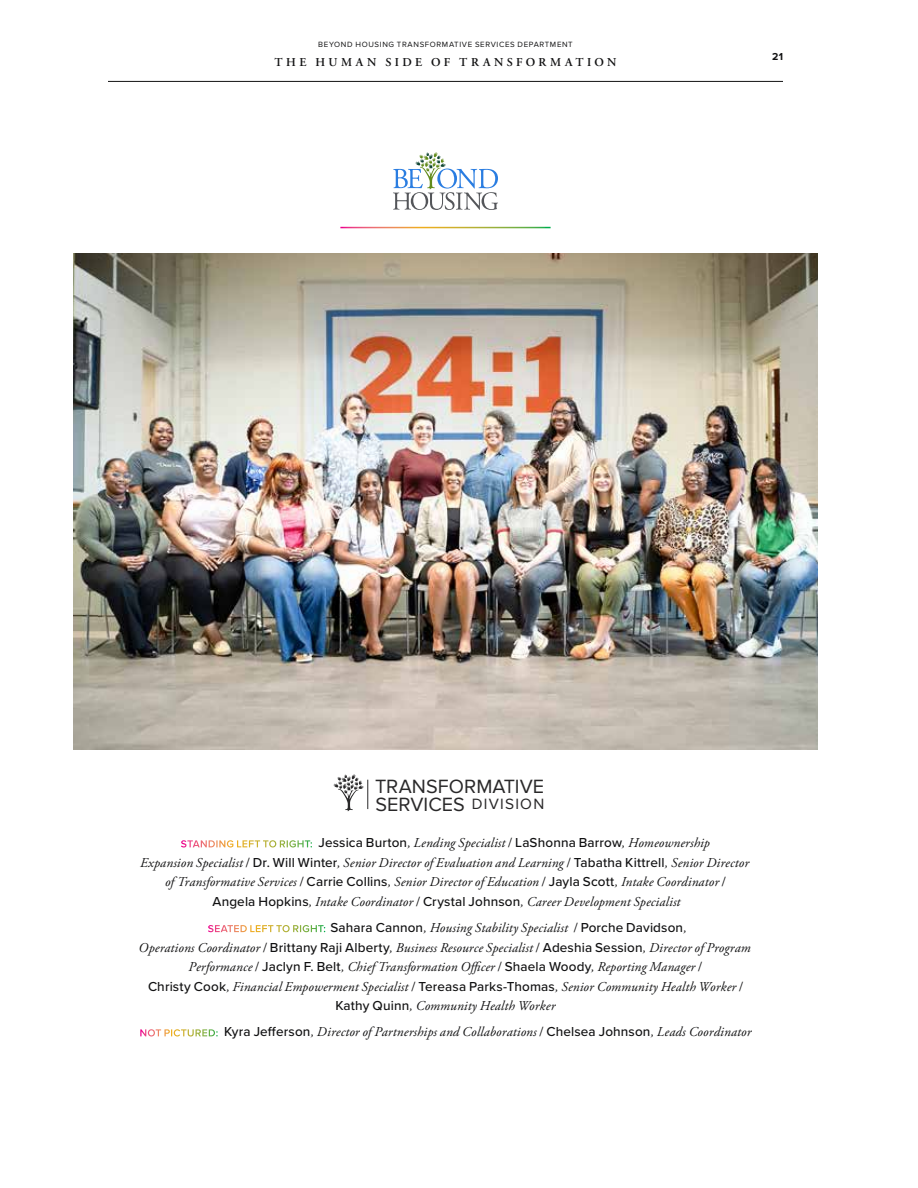
<style>
.page{position:relative;width:918px;height:1188px;background:#fff}
.page>*{position:absolute;margin:0;border:0;box-sizing:border-box;transform-origin:0 0}
.t1{font:19.95px "Proxima Nova";letter-spacing:.005em;color:#292829}
.t2{font:italic 13.5px/19.5px "Adobe Garamond Pro";letter-spacing:.01em;color:#121213;text-align:center}
.t3{font:600 12px "Adobe Garamond Pro";letter-spacing:.285em;color:#121213}
.t4{font:700 10.5px "Proxima Nova";color:#121213}
.t5{font:7.8px "Proxima Nova";letter-spacing:.08em;color:#121213}
.s1{font-size:15.45px}
.s2{font-family:"Proxima Nova";font-weight:600;font-style:normal;font-size:10.5px;color:#fff}
.s3{font-family:"Proxima Nova";font-weight:500;font-style:normal}
.s4{font-family:"Proxima Nova";font-style:normal}
</style>
<div class="page">
<hr style="left:108px;top:81px;width:675px;height:1px;background:#121213">
<img style="left:74px;top:253px;width:743px;height:496px">
<svg style="left:393px;top:152px;width:105px;height:58px"></svg>
<svg style="left:334px;top:774px;width:34px;height:37px"></svg>
<p class="t5" style="left:318px;top:40px;width:256px">BEYOND HOUSING TRANSFORMATIVE SERVICES DEPARTMENT</p>
<p class="t3" style="left:274px;top:55px;width:344px">THE HUMAN SIDE OF TRANSFORMATION</p>
<p class="t4" style="left:772px;top:51px;width:12px">21</p>
<h1 class="t1" style="left:375px;top:774px;width:171px">TRANSFORMATIVE</h1>
<h1 class="t1" style="left:376px;top:792px;width:170px">SERVICES <span class="s1">DIVISION</span></h1>
<p class="t2" style="left:140px;top:834px;width:610px"><span class="s2">STANDING LEFT TO RIGHT:</span> <span class="s3">Jessica Burton</span>, Lending Specialist <span class="s4">/</span> <span class="s3">LaShonna Barrow</span>, Homeownership<br>Expansion Specialist <span class="s4">/</span> <span class="s3">Dr. Will Winter</span>, Senior Director of Evaluation and Learning <span class="s4">/</span> <span class="s3">Tabatha Kittrell</span>, Senior Director of Transformative Services <span class="s4">/</span> <span class="s3">Carrie Collins</span>, Senior Director of Education <span class="s4">/</span> <span class="s3">Jayla Scott</span>, Intake Coordinator <span class="s4">/<br></span><span class="s3">Angela Hopkins</span>, Intake Coordinator <span class="s4">/</span> <span class="s3">Crystal Johnson</span>, Career Development Specialist</p>
<p class="t2" style="left:139px;top:918px;width:614px"><span class="s2">SEATED LEFT TO RIGHT:</span> <span class="s3">Sahara Cannon</span>, Housing Stability Specialist <span class="s4">/</span> <span class="s3">Porche Davidson</span>,<br>Operations Coordinator <span class="s4">/</span> <span class="s3">Brittany Raji Alberty</span>, Business Resource Specialist <span class="s4">/</span> <span class="s3">Adeshia Session</span>, Director of Program Performance <span class="s4">/</span> <span class="s3">Jaclyn F. Belt</span>, Chief Transformation Officer <span class="s4">/</span> <span class="s3">Shaela Woody</span>, Reporting Manager <span class="s4">/<br></span><span class="s3">Christy Cook</span>, Financial Empowerment Specialist <span class="s4">/</span> <span class="s3">Tereasa Parks-Thomas</span>, Senior Community Health Worker <span class="s4">/ </span><span class="s3">Kathy Quinn</span>, Community Health Worker</p>
<p class="t2" style="left:140px;top:1023px;width:613px"><span class="s2">NOT PICTURED:</span> <span class="s3">Kyra Jefferson</span>, Director of Partnerships and Collaborations <span class="s4">/</span> <span class="s3">Chelsea Johnson</span>, Leads Coordinator</p>
</div>
